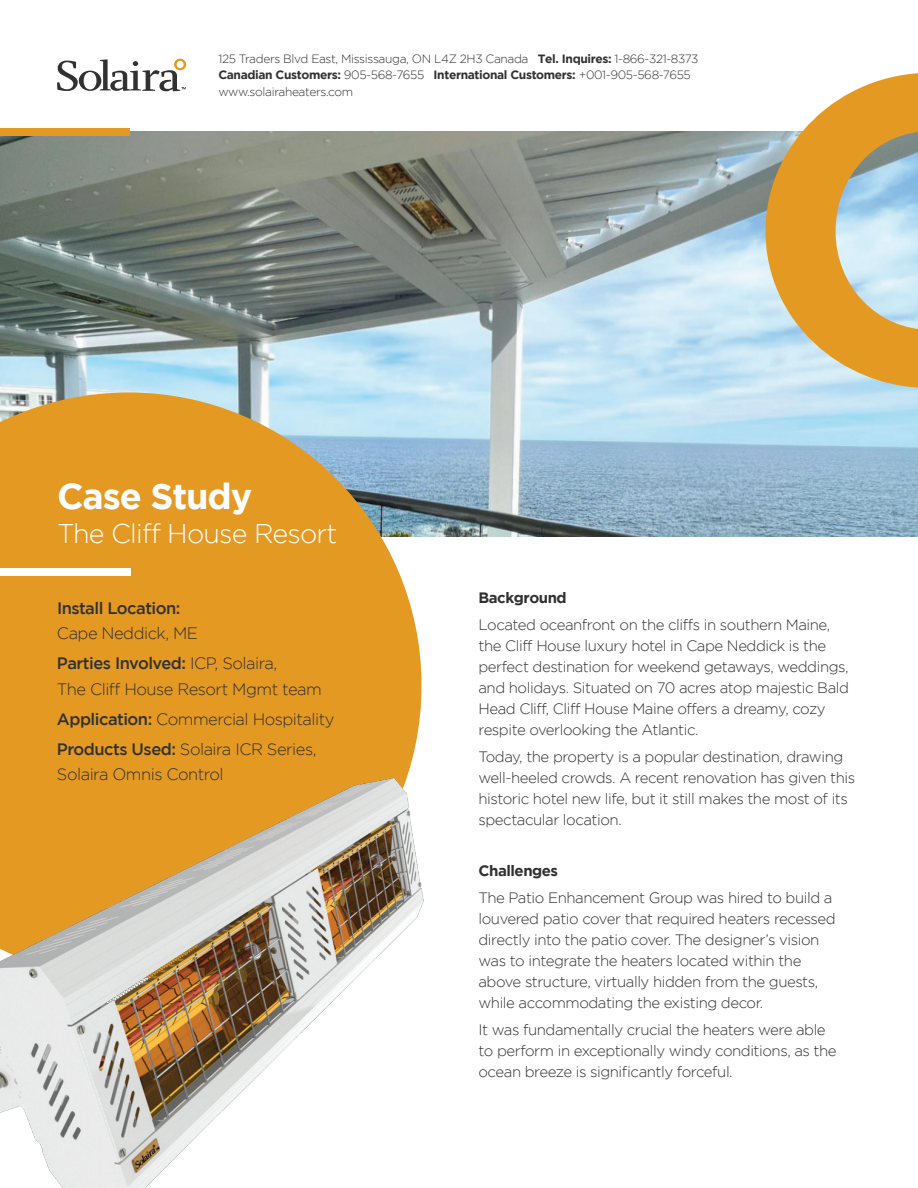
<style>
.page{position:relative;width:918px;height:1188px;background:#fff}
.page>*{position:absolute;margin:0;border:0;box-sizing:border-box;transform-origin:0 0}
.t1{font:700 36px "Gotham";letter-spacing:-.03em;color:#fff}
.t2{font:300 27px "Gotham";letter-spacing:-.03em;color:#fff}
.t3{font:300 16.5px/30px "Gotham";letter-spacing:-.03em;color:#313131}
.t4{font:500 16.5px "Gotham";letter-spacing:-.03em;color:#313131}
.t5{font:300 15px/21px "Gotham";letter-spacing:-.03em;color:#313131}
.t6{font:700 15px "Gotham";letter-spacing:-.03em;color:#313131}
.t7{font:300 12px/16.5px "Gotham";letter-spacing:-.03em;color:#313131}
.s1{font-weight:700}
.s2{font-weight:500}
</style>
<div class="page">
<img style="left:0;top:132px;width:918px;height:405px">
<div style="left:0;top:129px;width:129px;height:7px;background:#e49923"></div>
<svg style="left:57px;top:59px;width:129px;height:32px"></svg>
<svg style="left:766px;top:73px;width:152px;height:315px;background:#d5bb85"></svg>
<svg style="left:0;top:393px;width:422px;height:348px;background:#dc9f3b"></svg>
<img style="left:0;top:741px;width:424px;height:447px">
<div style="left:0;top:568px;width:131px;height:8px;background:#fff"></div>
<p class="t7" style="left:218px;top:50px;width:482px">125 Traders Blvd East, Mississauga, ON L4Z 2H3 Canada <span class="s1">Tel. Inquires:</span> 1-866-321-8373<br><span class="s1">Canadian Customers:</span> 905-568-7655 <span class="s1">International Customers:</span> +001-905-568-7655 www.solairaheaters.com</p>
<h1 class="t1" style="left:57px;top:475px;width:197px">Case Study</h1>
<h2 class="t2" style="left:57px;top:519px;width:282px">The Cliff House Resort</h2>
<p class="t4" style="left:57px;top:598px;width:125px">Install Location:</p>
<p class="t3" style="left:57px;top:618px;width:222px">Cape Neddick, ME<br><span class="s2">Parties Involved:</span> ICP, Solaira,</p>
<p class="t3" style="left:57px;top:674px;width:279px">The Cliff House Resort Mgmt team<br><span class="s2">Application:</span> Commercial Hospitality<br><span class="s2">Products Used:</span> Solaira ICR Series,</p>
<p class="t3" style="left:57px;top:759px;width:168px">Solaira Omnis Control</p>
<p class="t6" style="left:478px;top:589px;width:90px">Background</p>
<p class="t5" style="left:478px;top:614px;width:372px">Located oceanfront on the cliffs in southern Maine, the Cliff House luxury hotel in Cape Neddick is the perfect destination for weekend getaways, weddings, and holidays. Situated on 70 acres atop majestic Bald Head Cliff, Cliff House Maine offers a dreamy, cozy respite overlooking the Atlantic.</p>
<p class="t5" style="left:478px;top:746px;width:378px">Today, the property is a popular destination, drawing well-heeled crowds. A recent renovation has given this historic hotel new life, but it still makes the most of its spectacular location.</p>
<p class="t6" style="left:478px;top:862px;width:81px">Challenges</p>
<p class="t5" style="left:478px;top:887px;width:359px">The Patio Enhancement Group was hired to build a louvered patio cover that required heaters recessed directly into the patio cover. The designer’s vision was to integrate the heaters located within the above structure, virtually hidden from the guests, while accommodating the existing decor.</p>
<p class="t5" style="left:478px;top:1019px;width:360px">It was fundamentally crucial the heaters were able to perform in exceptionally windy conditions, as the ocean breeze is significantly forceful.</p>
</div>
